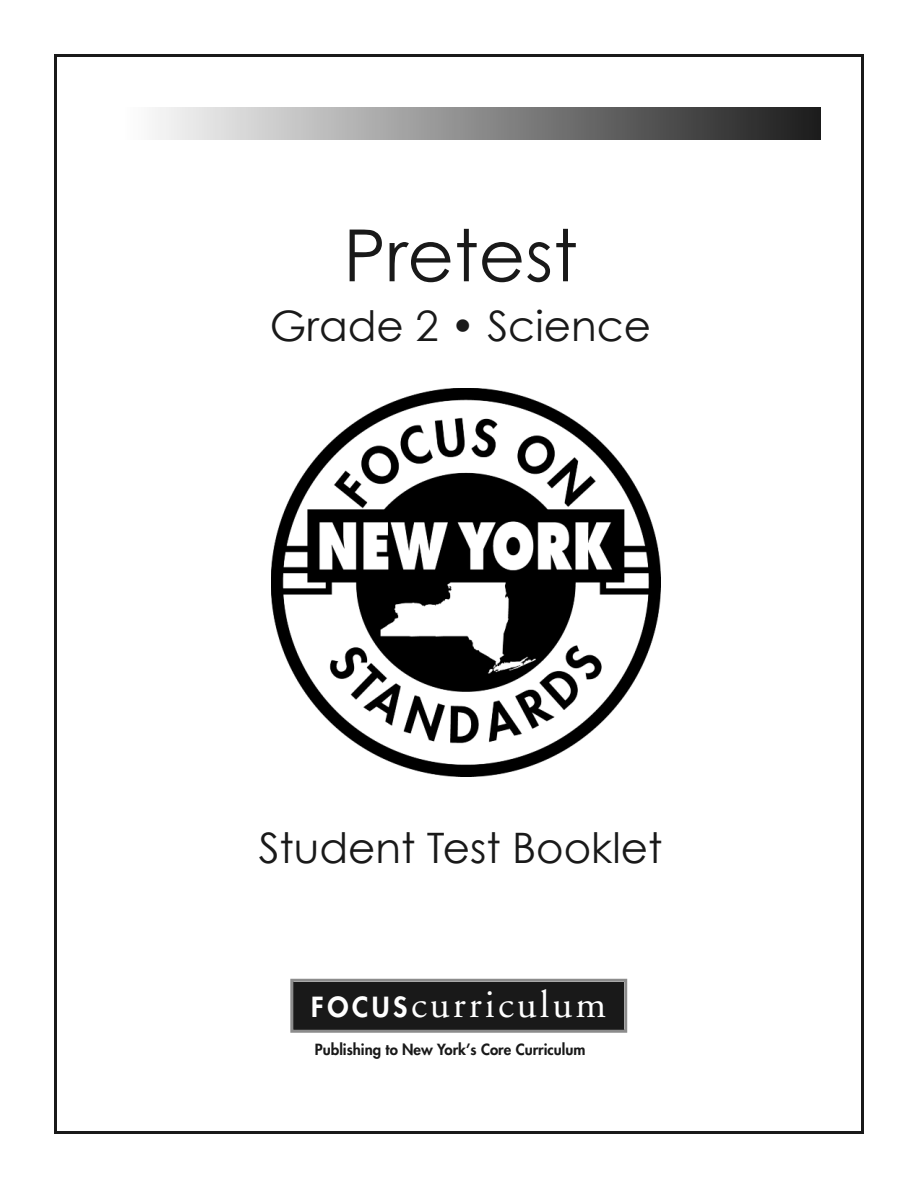
<style>
.page{position:relative;width:918px;height:1188px;background:#fff}
.page>*{position:absolute;margin:0;border:0;box-sizing:border-box;transform-origin:0 0}
.t1{font:72px "Century Gothic";color:#191919}
.t2{font:42px "Century Gothic";color:#191919}
.t3{font:39px "Adobe Garamond";letter-spacing:.08em;color:#fff}
.t4{font:800 15px "Futura";color:#191919}
.s1{font-family:"Futura";font-weight:800;font-size:27px}
</style>
<div class="page">
<div style="left:123px;top:108px;width:698px;height:31px;background:linear-gradient(to right,#fff,#1c1c1c)"></div>
<img style="left:272px;top:388px;width:388px;height:389px">
<div style="left:293px;top:982px;width:331px;height:48px;background:#191919"></div>
<div style="left:290px;top:979px;width:337px;height:54px;border:3px solid #8c8c8c"></div>
<h1 class="t1" style="left:343px;top:209px;width:236px">Pretest</h1>
<h2 class="t2" style="left:270px;top:299px;width:383px">Grade 2 • Science</h2>
<h2 class="t2" style="left:259px;top:821px;width:405px">Student Test Booklet</h2>
<h3 class="t3" style="left:311px;top:989px;width:296px"><span class="s1">FOCUS</span>curriculum</h3>
<p class="t4" style="left:315px;top:1042px;width:272px">Publishing to New York’s Core Curriculum</p>
</div>
